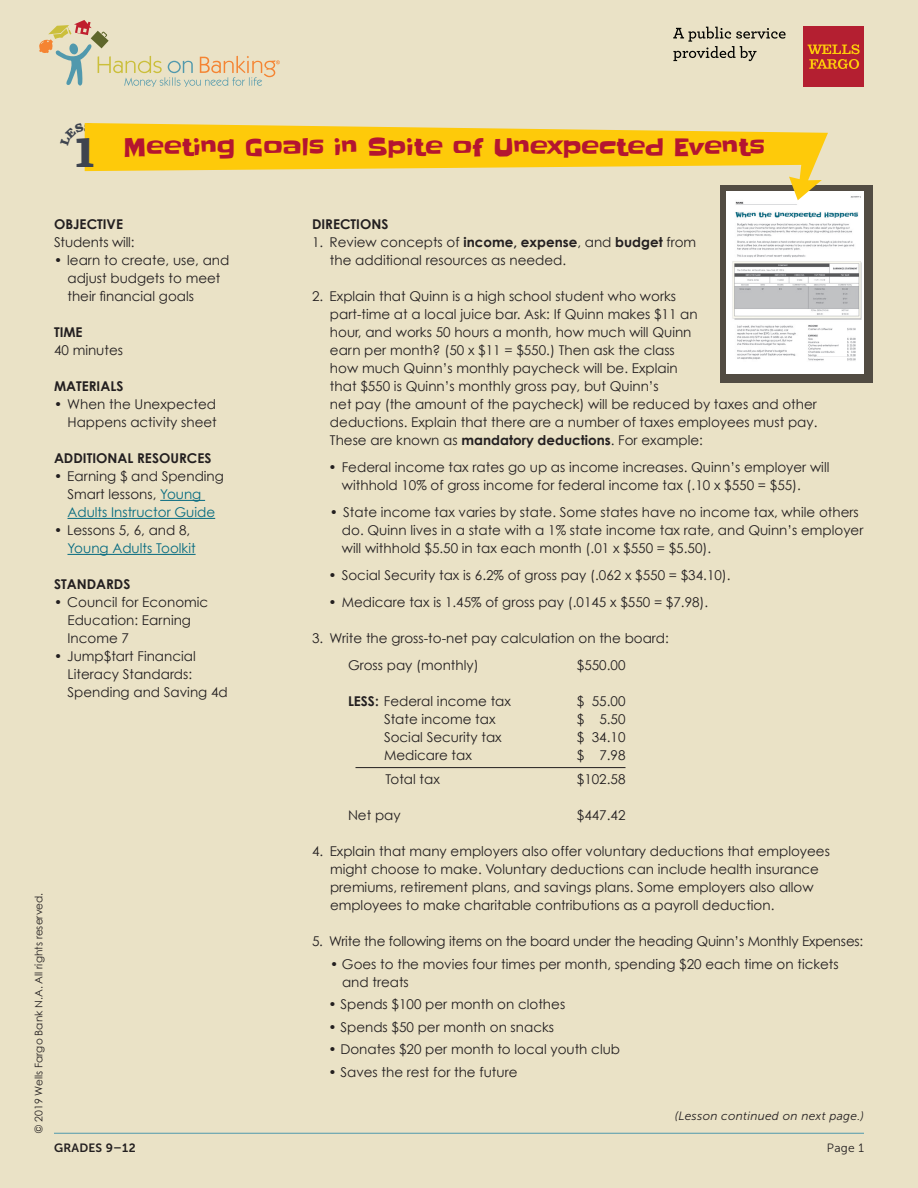
<style>
.page{position:relative;width:918px;height:1188px;background:#eae2c6}
.page>*{position:absolute;margin:0;border:0;box-sizing:border-box;transform-origin:0 0}
.t1{font:700 42px "Turnip";color:#3e444f}
.t2{font:24px "Slackey";color:#b41530}
.t3{font:13.5px/18px "Century Gothic";color:#231f20}
.t4{font:700 13.5px "Century Gothic";color:#231f20}
.t5{font:13.5px "Century Gothic";color:#046a80}
.t6{font:italic 12px "Museo Sans 300";letter-spacing:.02em;color:#231f20}
.t7{font:12px "Museo Sans 700";letter-spacing:.02em;color:#231f20}
.t8{font:12px "Museo Sans 300";color:#231f20}
.t9{font:10.5px "Century Gothic";color:#231f20}
.s1{color:#046a80}
.s2{font-weight:700}
</style>
<div class="page">
<hr style="left:68px;top:554px;width:128px;height:1px;background:#046a80">
<hr style="left:68px;top:518px;width:147px;height:1px;background:#046a80">
<hr style="left:160px;top:500px;width:45px;height:1px;background:#046a80">
<hr style="left:54px;top:1133px;width:810px;height:1px;background:#5199ad">
<hr style="left:356px;top:767px;width:270px;height:1px;background:#231f20">
<div style="left:720px;top:186px;width:153px;height:197px;background:#524c43"></div>
<img style="left:726px;top:191px;width:138px;height:183px">
<svg style="left:39px;top:20px;width:241px;height:67px"></svg>
<div style="left:804px;top:27px;width:60px;height:60px;background:#b41f31"></div>
<svg style="left:808px;top:44px;width:52px;height:25px"></svg>
<svg style="left:673px;top:27px;width:113px;height:34px"></svg>
<svg style="left:85px;top:123px;width:743px;height:77px;fill:#feca0a"></svg>
<svg style="left:84px;top:123px;width:9px;height:23px"></svg>
<p class="t1" style="left:75px;top:125px;width:22px">1</p>
<h1 class="t2" style="left:123px;top:130px;width:644px">Meeting Goals in Spite of Unexpected Events</h1>
<p class="t9" style="left:32px;top:1132px;width:241px;rotate:-90deg">© 2019 Wells Fargo Bank N.A. All rights reserved.</p>
<h2 class="t4" style="left:54px;top:216px;width:71px">OBJECTIVE</h2>
<p class="t3" style="left:54px;top:233px;width:82px">Students will:</p>
<p class="t3" style="left:54px;top:251px;width:177px;text-align:center">• learn to create, use, and adjust budgets to meet</p>
<p class="t3" style="left:68px;top:287px;width:128px">their financial goals</p>
<h2 class="t4" style="left:54px;top:324px;width:30px">TIME</h2>
<p class="t3" style="left:54px;top:341px;width:71px">40 minutes</p>
<h2 class="t4" style="left:54px;top:378px;width:71px">MATERIALS</h2>
<p class="t3" style="left:54px;top:395px;width:164px;text-align:right">• When the Unexpected<br>Happens activity sheet</p>
<h2 class="t4" style="left:54px;top:450px;width:159px">ADDITIONAL RESOURCES</h2>
<p class="t3" style="left:68px;top:467px;width:158px;text-indent:-14px">• Earning $ and Spending<br>Smart lessons, <span class="s1">Young<br>Adults Instructor Guide</span></p>
<p class="t3" style="left:54px;top:521px;width:138px">• Lessons 5, 6, and 8,</p>
<p class="t5" style="left:68px;top:540px;width:130px">Young Adults Toolkit</p>
<h2 class="t4" style="left:54px;top:576px;width:78px">STANDARDS</h2>
<p class="t3" style="left:68px;top:593px;width:142px;text-indent:-14px">• Council for Economic<br>Education: Earning<br>Income 7</p>
<p class="t3" style="left:68px;top:647px;width:162px;text-indent:-14px">• Jump$tart Financial<br>Literacy Standards:<br>Spending and Saving 4d</p>
<h2 class="t4" style="left:312px;top:216px;width:78px">DIRECTIONS</h2>
<p class="t3" style="left:330px;top:233px;width:368px;text-indent:-18px">1. Review concepts of <span class="s2">income, expense</span>, and <span class="s2">budget</span> from the additional resources as needed.</p>
<p class="t3" style="left:330px;top:287px;width:489px;text-indent:-18px">2. Explain that Quinn is a high school student who works<br>part-time at a local juice bar. Ask: If Quinn makes $11 an<br>hour, and works 50 hours a month, how much will Quinn<br>earn per month? (50 x $11 = $550.) Then ask the class<br>how much Quinn’s monthly paycheck will be. Explain<br>that $550 is Quinn’s monthly gross pay, but Quinn’s<br>net pay (the amount of the paycheck) will be reduced by taxes and other deductions. Explain that there are a number of taxes employees must pay.<br>These are known as <span class="s2">mandatory deductions</span>. For example:</p>
<p class="t3" style="left:342px;top:458px;width:489px;text-indent:-14px">• Federal income tax rates go up as income increases. Quinn’s employer will withhold 10% of gross income for federal income tax (.10 x $550 = $55).</p>
<p class="t3" style="left:342px;top:503px;width:523px;text-indent:-12px">• State income tax varies by state. Some states have no income tax, while others do. Quinn lives in a state with a 1% state income tax rate, and Quinn’s employer will withhold $5.50 in tax each month (.01 x $550 = $5.50).</p>
<p class="t3" style="left:328px;top:566px;width:404px">• Social Security tax is 6.2% of gross pay (.062 x $550 = $34.10).</p>
<p class="t3" style="left:328px;top:593px;width:381px">• Medicare tax is 1.45% of gross pay (.0145 x $550 = $7.98).</p>
<p class="t3" style="left:312px;top:629px;width:358px">3. Write the gross-to-net pay calculation on the board:</p>
<p class="t3" style="left:348px;top:656px;width:132px">Gross pay (monthly)</p>
<p class="t3" style="left:577px;top:656px;width:50px">$550.00</p>
<p class="t3" style="left:348px;top:692px;width:164px"><span class="s2">LESS:</span> Federal income tax</p>
<p class="t3" style="left:577px;top:692px;width:50px">$ 55.00</p>
<p class="t3" style="left:384px;top:710px;width:113px">State income tax</p>
<p class="t3" style="left:577px;top:710px;width:50px">$ 5.50</p>
<p class="t3" style="left:384px;top:728px;width:119px">Social Security tax</p>
<p class="t3" style="left:577px;top:728px;width:50px">$ 34.10</p>
<p class="t3" style="left:384px;top:746px;width:89px">Medicare tax</p>
<p class="t3" style="left:577px;top:746px;width:50px">$ 7.98</p>
<p class="t3" style="left:385px;top:770px;width:56px">Total tax</p>
<p class="t3" style="left:577px;top:770px;width:50px">$102.58</p>
<p class="t3" style="left:348px;top:806px;width:54px">Net pay</p>
<p class="t3" style="left:577px;top:806px;width:50px">$447.42</p>
<p class="t3" style="left:330px;top:842px;width:501px;text-indent:-18px">4. Explain that many employers also offer voluntary deductions that employees might choose to make. Voluntary deductions can include health insurance premiums, retirement plans, and savings plans. Some employers also allow employees to make charitable contributions as a payroll deduction.</p>
<p class="t3" style="left:312px;top:932px;width:553px">5. Write the following items on the board under the heading Quinn’s Monthly Expenses:</p>
<p class="t3" style="left:342px;top:954px;width:498px;text-indent:-12px">• Goes to the movies four times per month, spending $20 each time on tickets and treats</p>
<p class="t3" style="left:329px;top:995px;width:238px">• Spends $100 per month on clothes</p>
<p class="t3" style="left:329px;top:1017px;width:227px">• Spends $50 per month on snacks</p>
<p class="t3" style="left:329px;top:1040px;width:293px">• Donates $20 per month to local youth club</p>
<p class="t3" style="left:329px;top:1062px;width:190px">• Saves the rest for the future</p>
<p class="t6" style="left:675px;top:1109px;width:191px">(Lesson continued on next page.)</p>
<p class="t7" style="left:54px;top:1141px;width:83px">GRADES 9–12</p>
<p class="t8" style="left:827px;top:1141px;width:39px">Page 1</p>
</div>
